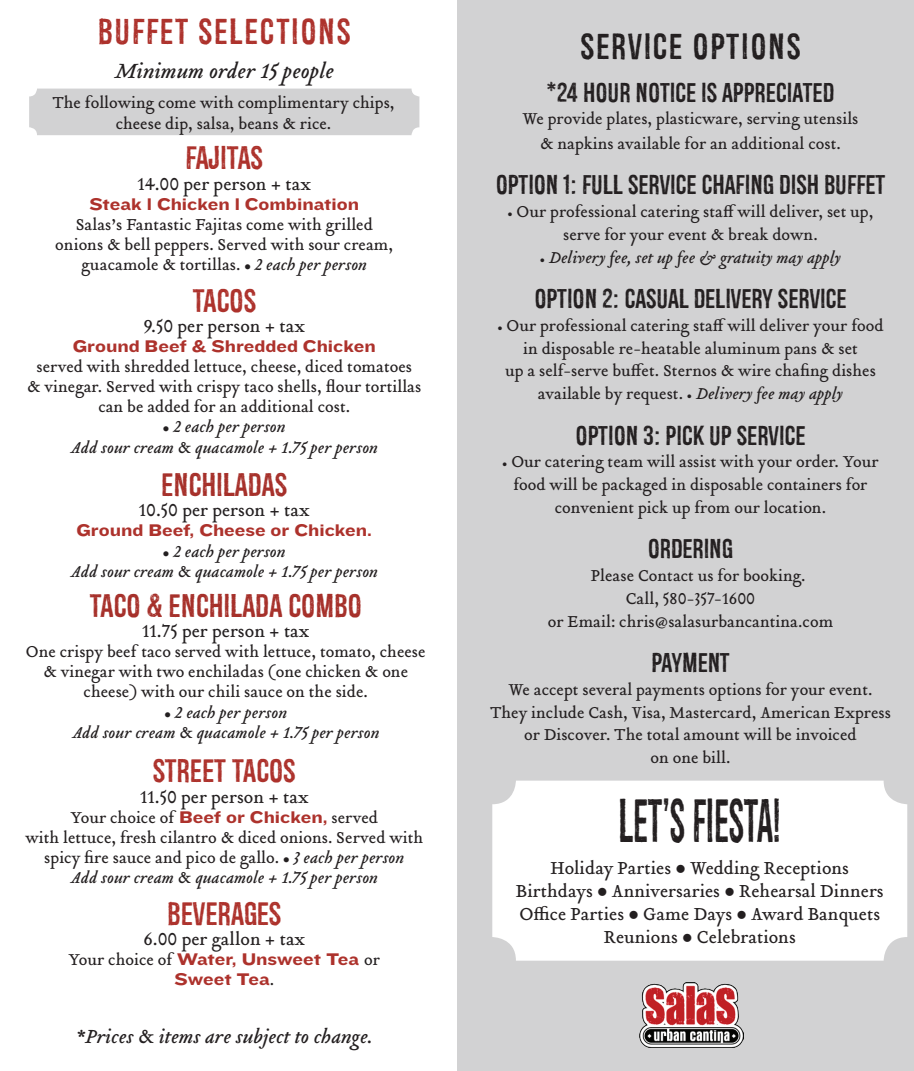
<style>
.page{position:relative;width:914px;height:1071px;background:#fff}
.page>*{position:absolute;margin:0;border:0;box-sizing:border-box;transform-origin:0 0}
.t1{font:59.32px "Redgar";color:#231f20;scale:.65 1}
.t2{font:35px "Redgar";letter-spacing:.05em;color:#ad322c}
.t3{font:35px "Redgar";letter-spacing:.05em;color:#231f20}
.t4{font:31.5px "Redgar";color:#ad322c}
.t5{font:31.5px "Redgar";color:#a6302a}
.t6{font:26.25px "Redgar";color:#231f20}
.t7{font:italic 22.75px "Tribute OT";color:#231f20}
.t8{font:italic 21px "Tribute OT";color:#231f20}
.t9{font:19.25px/23.1px "Tribute OT";color:#231f20;text-align:center}
.t10{font:17.5px/22.8px "Tribute OT";color:#231f20;text-align:center}
.t11{font:italic 17.5px/20.1px "Tribute OT";color:#231f20;text-align:center}
.t12{font:17.5px/20.1px "Knockout HTF53 Heviweight";color:#ad322c;text-align:center}
.s1{font-style:italic}
.s2{font-style:normal}
.s3{font-family:"Knockout HTF53 Heviweight";color:#ad322c}
.s4{font-family:"Tribute OT";color:#231f20}
.s5{font-size:8.75px}
.s6{font-style:normal;font-size:8.75px}
</style>
<div class="page">
<div style="left:457px;top:0;width:457px;height:1071px;background:#d2d2d3"></div>
<div style="left:29px;top:89px;width:390px;height:46px;background:#d2d2d3;border-radius:8px"></div>
<div style="left:492px;top:781px;width:415px;height:180px;background:#fff;border-radius:24px"></div>
<img style="left:639px;top:983px;width:104px;height:64px">
<h2 class="t2" style="left:98px;top:12px;width:254px">BUFFET SELECTIONS</h2>
<h3 class="t7" style="left:115px;top:56px;width:221px">Minimum order 15 people</h3>
<p class="t10" style="left:52px;top:92px;width:344px;line-height:21px">The following come with complimentary chips, cheese dip, salsa, beans &amp; rice.</p>
<h3 class="t4" style="left:185px;top:140px;width:79px">FAJITAS</h3>
<p class="t9" style="left:137px;top:172px;width:175px">14.00 per person + tax</p>
<p class="t12" style="left:89px;top:194px;width:271px">Steak l Chicken l Combination</p>
<p class="t10" style="left:55px;top:214px;width:339px;line-height:20.1px">Salas’s Fantastic Fajitas come with grilled onions &amp; bell peppers. Served with sour cream, guacamole &amp; tortillas. ● <span class="s1">2 each per person</span></p>
<h3 class="t4" style="left:192px;top:283px;width:65px">TACOS</h3>
<p class="t9" style="left:143px;top:314px;width:163px">9.50 per person + tax</p>
<p class="t12" style="left:73px;top:336px;width:304px">Ground Beef &amp; Shredded Chicken</p>
<p class="t10" style="left:27px;top:357px;width:395px;line-height:20.1px">served with shredded lettuce, cheese, diced tomatoes<br>&amp; vinegar. Served with crispy taco shells, flour tortillas can be added for an additional cost.</p>
<p class="t11" style="left:71px;top:417px;width:309px">● 2 each per person<br>Add sour cream <span class="s2">&amp;</span> quacamole + 1.75 per person</p>
<h3 class="t5" style="left:161px;top:467px;width:127px">ENCHILADAS</h3>
<p class="t9" style="left:139px;top:499px;width:172px">10.50 per person + tax</p>
<p class="t12" style="left:76px;top:521px;width:297px">Ground Beef, Cheese or Chicken.</p>
<p class="t11" style="left:71px;top:541px;width:309px">● 2 each per person<br>Add sour cream <span class="s2">&amp;</span> quacamole + 1.75 per person</p>
<h3 class="t5" style="left:89px;top:588px;width:274px">TACO &amp; ENCHILADA COMBO</h3>
<p class="t9" style="left:142px;top:619px;width:169px">11.75 per person + tax</p>
<p class="t10" style="left:26px;top:642px;width:401px;line-height:20.1px">One crispy beef taco served with lettuce, tomato, cheese &amp; vinegar with two enchiladas (one chicken &amp; one cheese) with our chili sauce on the side.</p>
<p class="t11" style="left:72px;top:702px;width:309px">● 2 each per person<br>Add sour cream <span class="s2">&amp;</span> quacamole + 1.75 per person</p>
<h3 class="t4" style="left:153px;top:754px;width:144px">STREET TACOS</h3>
<p class="t9" style="left:140px;top:785px;width:170px">11.50 per person + tax</p>
<p class="t10" style="left:25px;top:807px;width:399px;line-height:20.1px">Your choice of <span class="s3">Beef or Chicken,</span> served<br>with lettuce, fresh cilantro &amp; diced onions. Served with spicy fire sauce and pico de gallo. ● <span class="s1">3 each per person<br>Add sour cream</span> &amp; <span class="s1">quacamole + 1.75 per person</span></p>
<h3 class="t4" style="left:167px;top:896px;width:115px">BEVERAGES</h3>
<p class="t9" style="left:143px;top:928px;width:163px">6.00 per gallon + tax</p>
<p class="t12" style="left:69px;top:950px;width:313px"><span class="s4">Your choice of</span> Water, Unsweet Tea <span class="s4">or<br></span>Sweet Tea<span class="s4">.</span></p>
<p class="t8" style="left:76px;top:1023px;width:299px">*Prices <span class="s2">&amp;</span> items are subject to change.</p>
<h2 class="t3" style="left:580px;top:27px;width:222px">SERVICE OPTIONS</h2>
<h3 class="t6" style="left:546px;top:78px;width:289px">*24 HOUR NOTICE IS APPRECIATED</h3>
<p class="t10" style="left:522px;top:106px;width:337px;line-height:25.2px">We provide plates, plasticware, serving utensils &amp; napkins available for an additional cost.</p>
<h3 class="t6" style="left:496px;top:170px;width:391px">OPTION 1: FULL SERVICE CHAFING DISH BUFFET</h3>
<p class="t10" style="left:507px;top:200px;width:367px"><span class="s5">•</span> Our professional catering staff will deliver, set up, serve for your event &amp; break down.</p>
<p class="t11" style="left:540px;top:247px;width:303px"><span class="s6">•</span> Delivery fee, set up fee &amp; gratuity may apply</p>
<h3 class="t6" style="left:534px;top:284px;width:313px">OPTION 2: CASUAL DELIVERY SERVICE</h3>
<p class="t10" style="left:497px;top:314px;width:387px"><span class="s5">•</span> Our professional catering staff will deliver your food in disposable re-heatable aluminum pans &amp; set<br>up a self-serve buffet. Sternos &amp; wire chafing dishes available by request. <span class="s5">•</span> <span class="s1">Delivery fee may apply</span></p>
<h3 class="t6" style="left:575px;top:421px;width:231px">OPTION 3: PICK UP SERVICE</h3>
<p class="t10" style="left:502px;top:451px;width:378px"><span class="s5">•</span> Our catering team will assist with your order. Your food will be packaged in disposable containers for convenient pick up from our location.</p>
<h3 class="t6" style="left:648px;top:534px;width:87px">ORDERING</h3>
<p class="t10" style="left:590px;top:564px;width:216px">Please Contact us for booking.</p>
<p class="t10" style="left:625px;top:587px;width:131px">Call, 580-357-1600</p>
<p class="t10" style="left:547px;top:610px;width:287px">or Email: chris@salasurbancantina.com</p>
<h3 class="t6" style="left:651px;top:648px;width:80px">PAYMENT</h3>
<p class="t10" style="left:490px;top:678px;width:402px">We accept several payments options for your event.<br>They include Cash, Visa, Mastercard, American Express or Discover. The total amount will be invoiced<br>on one bill.</p>
<h1 class="t1" style="left:618px;top:788px;width:251px">LET'S FIESTA!</h1>
<p class="t9" style="left:515px;top:856px;width:369px">Holiday Parties ● Wedding Receptions Birthdays ● Anniversaries ● Rehearsal Dinners Office Parties ● Game Days ● Award Banquets Reunions ● Celebrations</p>
</div>
